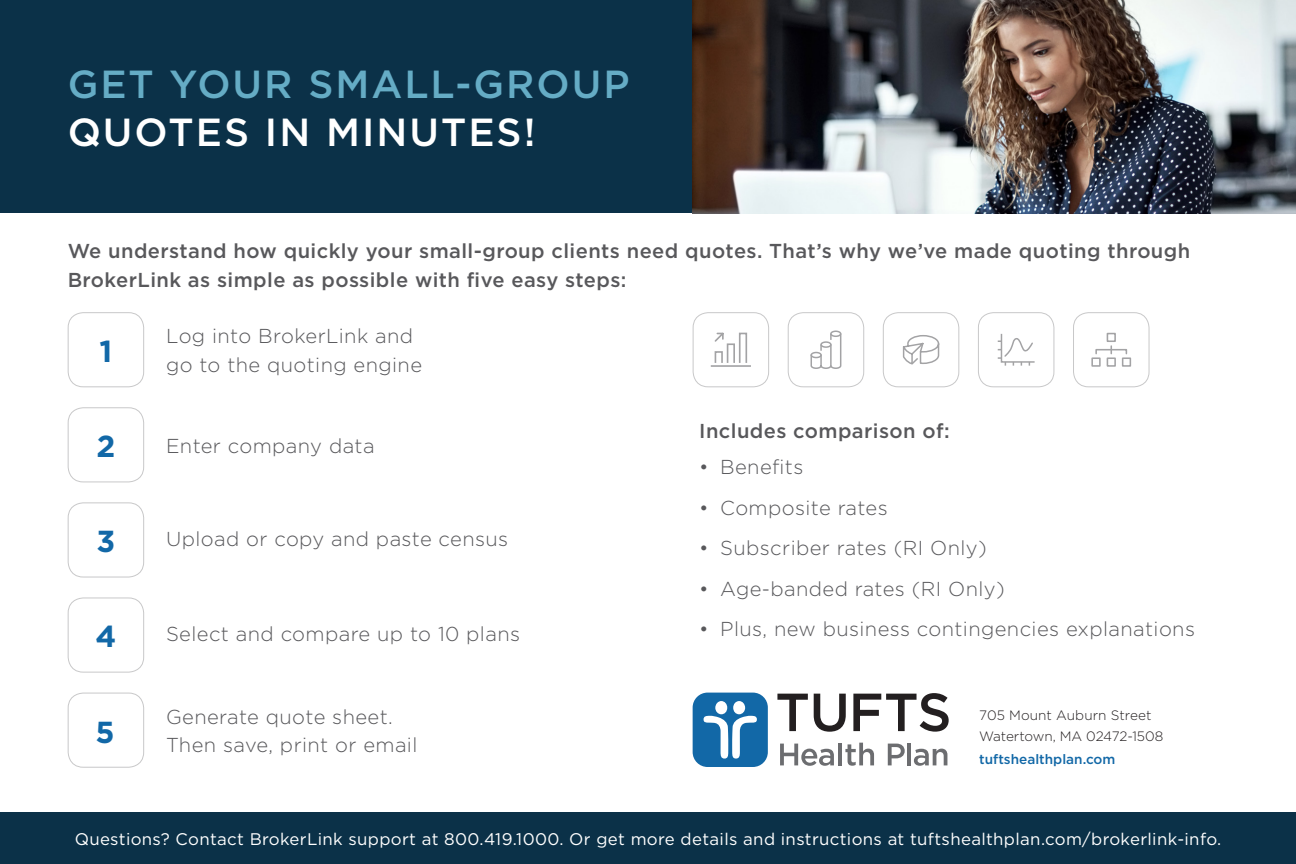
<style>
.page{position:relative;width:1296px;height:864px;background:#fff}
.page>*{position:absolute;margin:0;border:0;box-sizing:border-box;transform-origin:0 0}
.Book_18_24_light_blu{font:500 39.2px/48.2px "Gotham";letter-spacing:.05em;color:#65acc5}
.t1{font:700 30.4px "Gotham";color:#1268a7}
.t2{font:300 20.2px/28.6px "Gotham";letter-spacing:.02em;color:#58585b}
.t3{font:500 20.2px/28.6px "Gotham";letter-spacing:.02em;color:#58585b}
.t4{font:16.8px "Gotham";letter-spacing:.02em;color:#fff}
.t5{font:300 13.6px "Gotham";letter-spacing:-.005em;color:#231f20}
.t6{font:500 13.6px "Gotham";color:#1268a7}
.s1{color:#fff}
</style>
<div class="page">
<div style="left:0;top:812px;width:1296px;height:52px;background:#0b3148"></div>
<div style="left:0;top:0;width:1296px;height:213px;background:#0b3148"></div>
<div style="left:68px;top:502px;width:76px;height:76px;border:1px solid #c8c8c9;border-radius:15px"></div>
<div style="left:68px;top:407px;width:76px;height:75px;border:1px solid #c8c8c9;border-radius:15px"></div>
<div style="left:68px;top:312px;width:76px;height:75px;border:1px solid #c8c8c9;border-radius:15px"></div>
<div style="left:68px;top:597px;width:76px;height:76px;border:1px solid #c8c8c9;border-radius:15px"></div>
<div style="left:68px;top:693px;width:76px;height:75px;border:1px solid #c8c8c9;border-radius:15px"></div>
<img style="left:693px;top:0;width:603px;height:213px">
<svg style="left:777px;top:694px;width:31px;height:37px"></svg>
<svg style="left:814px;top:694px;width:32px;height:38px"></svg>
<svg style="left:853px;top:693px;width:96px;height:39px"></svg>
<svg style="left:780px;top:744px;width:54px;height:22px"></svg>
<hr style="left:838px;top:743px;width:4px;height:22px;background:#6c6d70">
<svg style="left:845px;top:743px;width:29px;height:23px"></svg>
<svg style="left:888px;top:744px;width:17px;height:21px"></svg>
<hr style="left:907px;top:743px;width:4px;height:22px;background:#6c6d70">
<svg style="left:914px;top:749px;width:33px;height:17px"></svg>
<div style="left:693px;top:693px;width:75px;height:74px;background:#1268a7;border-radius:15px"></div>
<div style="left:733px;top:701px;width:12px;height:13px;background:#fff;border-radius:50%"></div>
<svg style="left:704px;top:716px;width:53px;height:43px"></svg>
<div style="left:715px;top:701px;width:12px;height:13px;background:#fff;border-radius:50%"></div>
<div style="left:693px;top:312px;width:76px;height:75px;border:1px solid #c8c8c9;border-radius:15px"></div>
<div style="left:788px;top:312px;width:76px;height:75px;border:1px solid #c8c8c9;border-radius:15px"></div>
<div style="left:883px;top:312px;width:76px;height:75px;border:1px solid #c8c8c9;border-radius:15px"></div>
<div style="left:978px;top:312px;width:76px;height:75px;border:1px solid #c8c8c9;border-radius:15px"></div>
<div style="left:1073px;top:312px;width:77px;height:75px;border:1px solid #c8c8c9;border-radius:15px"></div>
<svg style="left:710px;top:332px;width:41px;height:35px"></svg>
<svg style="left:810px;top:330px;width:32px;height:39px"></svg>
<svg style="left:902px;top:335px;width:38px;height:30px"></svg>
<svg style="left:998px;top:333px;width:37px;height:33px"></svg>
<svg style="left:1091px;top:332px;width:41px;height:35px"></svg>
<p class="Book_18_24_light_blu" style="left:68px;top:60px;width:563px">GET YOUR SMALL-GROUP<br><span class="s1">QUOTES IN MINUTES!</span></p>
<p class="t3" style="left:68px;top:237px;width:1124px">We understand how quickly your small-group clients need quotes. That’s why we’ve made quoting through<br>BrokerLink as simple as possible with five easy steps:</p>
<p class="t1" style="left:100px;top:331px;width:14px">1</p>
<p class="t1" style="left:96px;top:426px;width:20px">2</p>
<p class="t1" style="left:96px;top:521px;width:20px">3</p>
<p class="t1" style="left:95px;top:616px;width:22px">4</p>
<p class="t1" style="left:95px;top:712px;width:21px">5</p>
<p class="t2" style="left:166px;top:321px;width:258px">Log into BrokerLink and go to the quoting engine</p>
<p class="t2" style="left:166px;top:431px;width:210px">Enter company data</p>
<p class="t2" style="left:166px;top:524px;width:344px">Upload or copy and paste census</p>
<p class="t2" style="left:166px;top:619px;width:356px">Select and compare up to 10 plans</p>
<p class="t3" style="left:699px;top:417px;width:252px">Includes comparison of:</p>
<p class="t2" style="left:699px;top:452px;width:106px">• Benefits</p>
<p class="t2" style="left:699px;top:493px;width:190px">• Composite rates</p>
<p class="t2" style="left:699px;top:533px;width:289px">• Subscriber rates (RI Only)</p>
<p class="t2" style="left:699px;top:574px;width:307px">• Age-banded rates (RI Only)</p>
<p class="t2" style="left:699px;top:614px;width:497px">• Plus, new business contingencies explanations</p>
<p class="t2" style="left:166px;top:702px;width:253px">Generate quote sheet.<br>Then save, print or email</p>
<p class="t5" style="left:979px;top:707px;width:174px">705 Mount Auburn Street</p>
<p class="t5" style="left:979px;top:727px;width:186px">Watertown, MA 02472-1508</p>
<p class="t6" style="left:979px;top:750px;width:138px">tuftshealthplan.com</p>
<p class="t4" style="left:75px;top:828px;width:1148px">Questions? Contact BrokerLink support at 800.419.1000. Or get more details and instructions at tuftshealthplan.com/brokerlink-info.</p>
</div>
